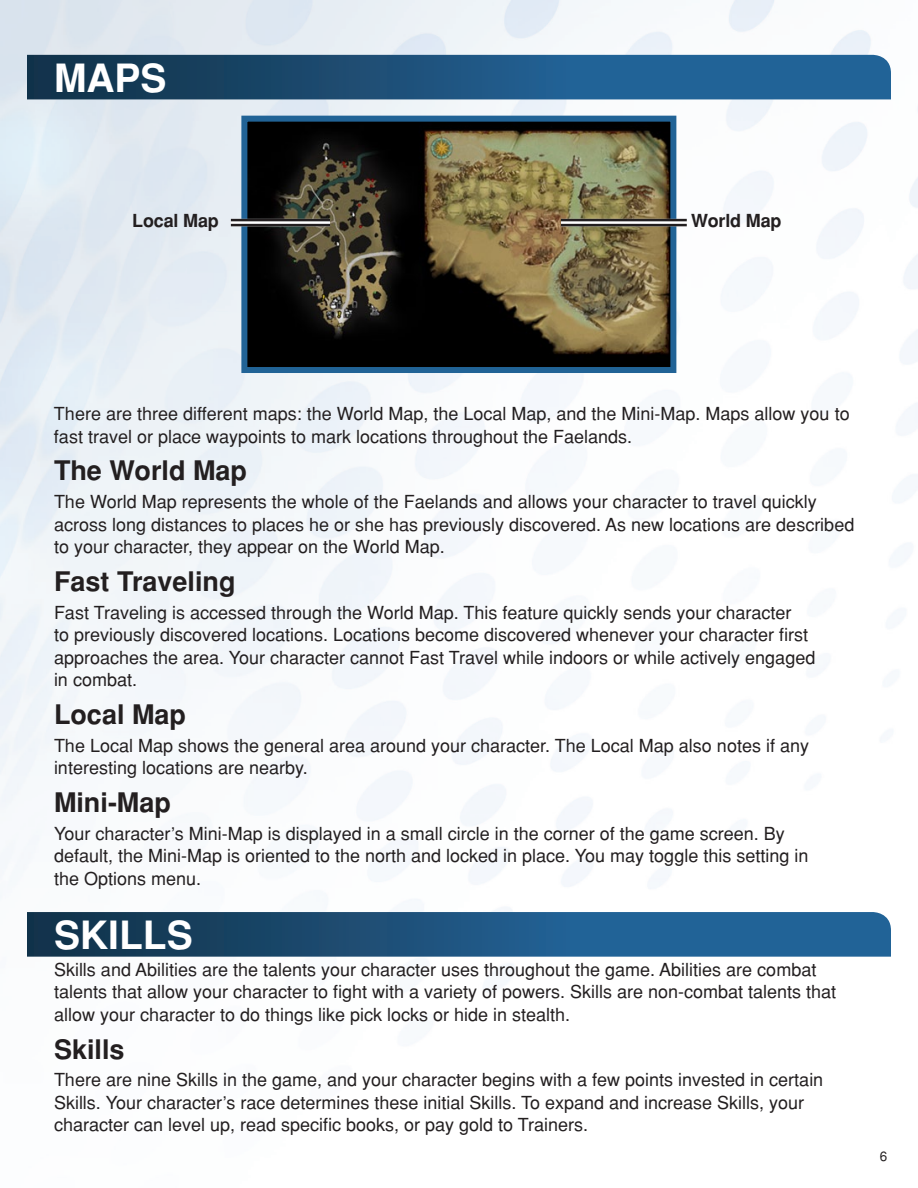
<style>
.page{position:relative;width:918px;height:1188px;background:#fff}
.page>*{position:absolute;margin:0;border:0;box-sizing:border-box;transform-origin:0 0}
.t1{font:700 39px "Helvetica";color:#fff}
.t2{font:700 27px "Helvetica";color:#231f20}
.t3{font:18px/22.5px "Helvetica";color:#231f20}
.t4{font:700 18px "Helvetica";color:#231f20}
.t5{font:13.5px "Helvetica";color:#231f20}
</style>
<div class="page">
<svg style="left:27px;top:55px;width:864px;height:44px;background:#1c527b"></svg>
<svg style="left:27px;top:912px;width:864px;height:45px;background:#1e537c"></svg>
<img style="left:248px;top:123px;width:421px;height:243px">
<div style="left:241px;top:116px;width:435px;height:257px;border:6px solid #216396"></div>
<svg style="left:231px;top:221px;width:99px;height:3px"></svg>
<hr style="left:231px;top:219px;width:99px;height:2px;background:#231f20">
<hr style="left:231px;top:224px;width:99px;height:2px;background:#231f20">
<svg style="left:561px;top:221px;width:126px;height:3px"></svg>
<hr style="left:561px;top:219px;width:126px;height:2px;background:#231f20">
<hr style="left:561px;top:224px;width:126px;height:2px;background:#231f20">
<h1 class="t1" style="left:54px;top:55px;width:114px">Maps</h1>
<p class="t4" style="left:132px;top:210px;width:88px">Local Map</p>
<p class="t4" style="left:691px;top:210px;width:92px">World Map</p>
<p class="t3" style="left:54px;top:403px;width:797px">There are three different maps: the World Map, the Local Map, and the Mini-Map. Maps allow you to fast travel or place waypoints to mark locations throughout the Faelands.</p>
<h2 class="t2" style="left:54px;top:455px;width:195px">The World Map</h2>
<p class="t3" style="left:54px;top:491px;width:802px">The World Map represents the whole of the Faelands and allows your character to travel quickly across long distances to places he or she has previously discovered. As new locations are described to your character, they appear on the World Map.</p>
<h2 class="t2" style="left:54px;top:566px;width:183px">Fast Traveling</h2>
<p class="t3" style="left:54px;top:601px;width:763px">Fast Traveling is accessed through the World Map. This feature quickly sends your character<br>to previously discovered locations. Locations become discovered whenever your character first approaches the area. Your character cannot Fast Travel while indoors or while actively engaged in combat.</p>
<h2 class="t2" style="left:54px;top:699px;width:134px">Local Map</h2>
<p class="t3" style="left:54px;top:734px;width:757px">The Local Map shows the general area around your character. The Local Map also notes if any interesting locations are nearby.</p>
<h2 class="t2" style="left:54px;top:787px;width:118px">Mini-Map</h2>
<p class="t3" style="left:54px;top:822px;width:756px">Your character’s Mini-Map is displayed in a small circle in the corner of the game screen. By default, the Mini-Map is oriented to the north and locked in place. You may toggle this setting in the Options menu.</p>
<h1 class="t1" style="left:54px;top:912px;width:140px">Skills</h1>
<p class="t3" style="left:54px;top:958px;width:784px">Skills and Abilities are the talents your character uses throughout the game. Abilities are combat talents that allow your character to fight with a variety of powers. Skills are non-combat talents that allow your character to do things like pick locks or hide in stealth.</p>
<h2 class="t2" style="left:54px;top:1033px;width:72px">Skills</h2>
<p class="t3" style="left:54px;top:1069px;width:771px">There are nine Skills in the game, and your character begins with a few points invested in certain<br>Skills. Your character’s race determines these initial Skills. To expand and increase Skills, your character can level up, read specific books, or pay gold to Trainers.</p>
<p class="t5" style="left:880px;top:1148px;width:9px">6</p>
</div>
